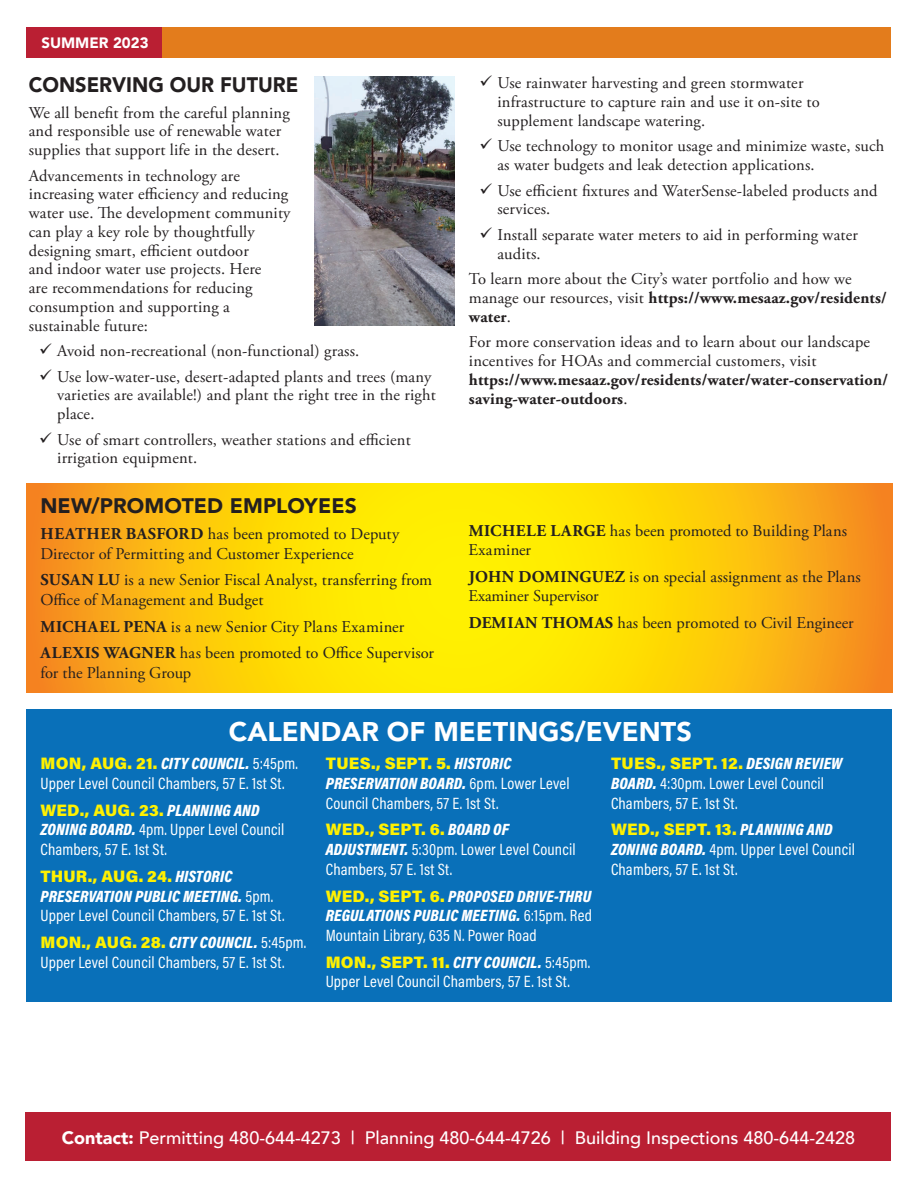
<style>
.page{position:relative;width:918px;height:1188px;background:#fff}
.page>*{position:absolute;margin:0;border:0;box-sizing:border-box;transform-origin:0 0}
.t1{font:900 27px "Avenir LT";color:#fff}
.t2{font:900 21px "Avenir LT";color:#231f20}
.t3{font:900 21px "Avenir LT";color:#231f20;scale:.95 1}
.t4{font:500 18px "Avenir LT";color:#fff}
.t5{font:16.5px/18.8px "Adobe Garamond Pro";letter-spacing:.01em;color:#231f20}
.t6{font:16.5px/19.8px "Acumin Pro Cond";letter-spacing:.01em;color:#fff}
.t7{font:italic 900 16.5px/19.8px "Acumin Pro Cond";letter-spacing:.01em;color:#fff;text-align:justify}
.t8{font:16.5px/19.4px "Adobe Garamond Pro";letter-spacing:-.01em;color:#231f20}
.t9{font:900 15px "Avenir LT";color:#fff}
.s1{font-weight:700}
.s2{font-family:"Minion Pro";font-weight:700}
.s3{font-family:"Acumin Pro";font-weight:900;color:#fff101}
.s4{font-weight:900;font-style:italic}
.s5{font-family:"Acumin Pro";font-style:normal;color:#fff101}
.s6{font-weight:400;font-style:normal}
.s7{font-weight:900}
</style>
<div class="page">
<div style="left:162px;top:27px;width:729px;height:31px;background:#e37c1c"></div>
<div style="left:26px;top:27px;width:136px;height:31px;background:#ba1f33"></div>
<div style="left:26px;top:1113px;width:865px;height:48px;background:#ba1f33"></div>
<div style="left:26px;top:709px;width:866px;height:292px;background:#0970b9"></div>
<svg style="left:27px;top:483px;width:865px;height:210px;background:#fcca0a"></svg>
<img style="left:315px;top:76px;width:140px;height:249px">
<p class="t9" style="left:41px;top:34px;width:109px">SUMMER 2023</p>
<p class="t3" style="left:29px;top:72px;width:285px">CONSERVING OUR FUTURE</p>
<p class="t5" style="left:29px;top:104px;width:262px">We all benefit from the careful planning and responsible use of renewable water supplies that support life in the desert.</p>
<p class="t5" style="left:29px;top:167px;width:263px">Advancements in technology are increasing water efficiency and reducing water use. The development community can play a key role by thoughtfully designing smart, efficient outdoor<br>and indoor water use projects. Here<br>are recommendations for reducing consumption and supporting a sustainable future:</p>
<p class="t5" style="left:57px;top:342px;width:304px">Avoid non-recreational (non-functional) grass.</p>
<p class="t5" style="left:57px;top:368px;width:380px">Use low-water-use, desert-adapted plants and trees (many varieties are available!) and plant the right tree in the right place.</p>
<p class="t5" style="left:57px;top:431px;width:355px">Use of smart controllers, weather stations and efficient irrigation equipment.</p>
<p class="t2" style="left:40px;top:493px;width:318px">NEW/PROMOTED EMPLOYEES</p>
<p class="t5" style="left:40px;top:525px;width:360px;line-height:19.8px"><span class="s1">HEATHER BASFORD</span> has been promoted to Deputy<br>Director of Permitting and Customer Experience</p>
<p class="t5" style="left:40px;top:571px;width:393px;line-height:19.8px"><span class="s1">SUSAN LU</span> is a new Senior Fiscal Analyst, transferring from<br>Office of Management and Budget</p>
<p class="t5" style="left:40px;top:618px;width:365px"><span class="s1">MICHAEL PENA</span> is a new Senior City Plans Examiner</p>
<p class="t5" style="left:40px;top:644px;width:395px;line-height:19.8px"><span class="s1">ALEXIS WAGNER</span> has been promoted to Office Supervisor for the Planning Group</p>
<p class="t5" style="left:497px;top:74px;width:324px">Use rainwater harvesting and green stormwater infrastructure to capture rain and use it on-site to supplement landscape watering.</p>
<p class="t5" style="left:497px;top:137px;width:388px">Use technology to monitor usage and minimize waste, such as water budgets and leak detection applications.</p>
<p class="t5" style="left:497px;top:182px;width:382px">Use efficient fixtures and WaterSense-labeled products and services.</p>
<p class="t5" style="left:497px;top:226px;width:362px">Install separate water meters to aid in performing water audits.</p>
<p class="t5" style="left:469px;top:270px;width:419px">To learn more about the City’s water portfolio and how we manage our resources, visit <span class="s1">https://www.mesaaz.gov/residents/ water</span>.</p>
<p class="t5" style="left:469px;top:333px;width:421px">For more conservation ideas and to learn about our landscape incentives for HOAs and commercial customers, visit <span class="s1">https://www.mesaaz.gov/residents/water/water-conservation/ saving-water-outdoors</span>.</p>
<p class="t5" style="left:469px;top:522px;width:380px;line-height:19.4px"><span class="s1">MICHELE LARGE</span> has been promoted to Building Plans<br>Examiner</p>
<p class="t8" style="left:469px;top:568px;width:394px"><span class="s1">JOHN DOMINGUEZ</span> is on special assignment as the Plans<br>Examiner Supervisor</p>
<p class="t5" style="left:469px;top:614px;width:386px"><span class="s1">DEM</span><span class="s2">IA</span><span class="s1">N THOMAS</span> has been promoted to Civil Engineer</p>
<p class="t1" style="left:229px;top:715px;width:464px">CALENDAR OF MEETINGS/EVENTS</p>
<p class="t6" style="left:41px;top:753px;width:259px"><span class="s3">MON, AUG. 21.</span> <span class="s4">CITY COUNCIL.</span> 5:45pm.<br>Upper Level Council Chambers, 57 E. 1st St.</p>
<p class="t6" style="left:41px;top:800px;width:245px"><span class="s3">WED., AUG. 23.</span> <span class="s4">PLANNING AND<br>ZONING BOARD.</span> 4pm. Upper Level Council<br>Chambers, 57 E. 1st St.</p>
<p class="t6" style="left:41px;top:866px;width:246px"><span class="s3">THUR., AUG. 24.</span> <span class="s4">HISTORIC<br>PRESERVATION PUBLIC MEETING.</span> 5pm.<br>Upper Level Council Chambers, 57 E. 1st St.</p>
<p class="t6" style="left:41px;top:932px;width:267px"><span class="s3">MON., AUG. 28.</span> <span class="s4">CITY COUNCIL.</span> 5:45pm.<br>Upper Level Council Chambers, 57 E. 1st St.</p>
<p class="t6" style="left:326px;top:753px;width:245px"><span class="s3">TUES., SEPT. 5.</span> <span class="s4">HISTORIC<br>PRESERVATION BOARD.</span> 6pm. Lower Level<br>Council Chambers, 57 E. 1st St.</p>
<p class="t6" style="left:326px;top:819px;width:251px"><span class="s3">WED., SEPT. 6.</span> <span class="s4">BOARD OF<br>ADJUSTMENT.</span> 5:30pm. Lower Level Council<br>Chambers, 57 E. 1st St.</p>
<p class="t7" style="left:326px;top:886px;width:268px"><span class="s5">WED., SEPT. 6.</span> PROPOSED DRIVE-THRU REGULATIONS PUBLIC MEETING. <span class="s6">6:15pm. Red Mountain Library, 635 N. Power Road</span></p>
<p class="t6" style="left:326px;top:952px;width:266px"><span class="s3">MON., SEPT. 11.</span> <span class="s4">CITY COUNCIL.</span> 5:45pm.<br>Upper Level Council Chambers, 57 E. 1st St.</p>
<p class="t6" style="left:611px;top:753px;width:233px"><span class="s3">TUES., SEPT. 12.</span> <span class="s4">DESIGN REVIEW<br>BOARD.</span> 4:30pm. Lower Level Council<br>Chambers, 57 E. 1st St.</p>
<p class="t6" style="left:611px;top:819px;width:245px"><span class="s3">WED., SEPT. 13.</span> <span class="s4">PLANNING AND<br>ZONING BOARD.</span> 4pm. Upper Level Council<br>Chambers, 57 E. 1st St.</p>
<p class="t4" style="left:62px;top:1127px;width:795px"><span class="s7">Contact:</span> Permitting 480-644-4273 | Planning 480-644-4726 | Building Inspections 480-644-2428</p>
</div>
